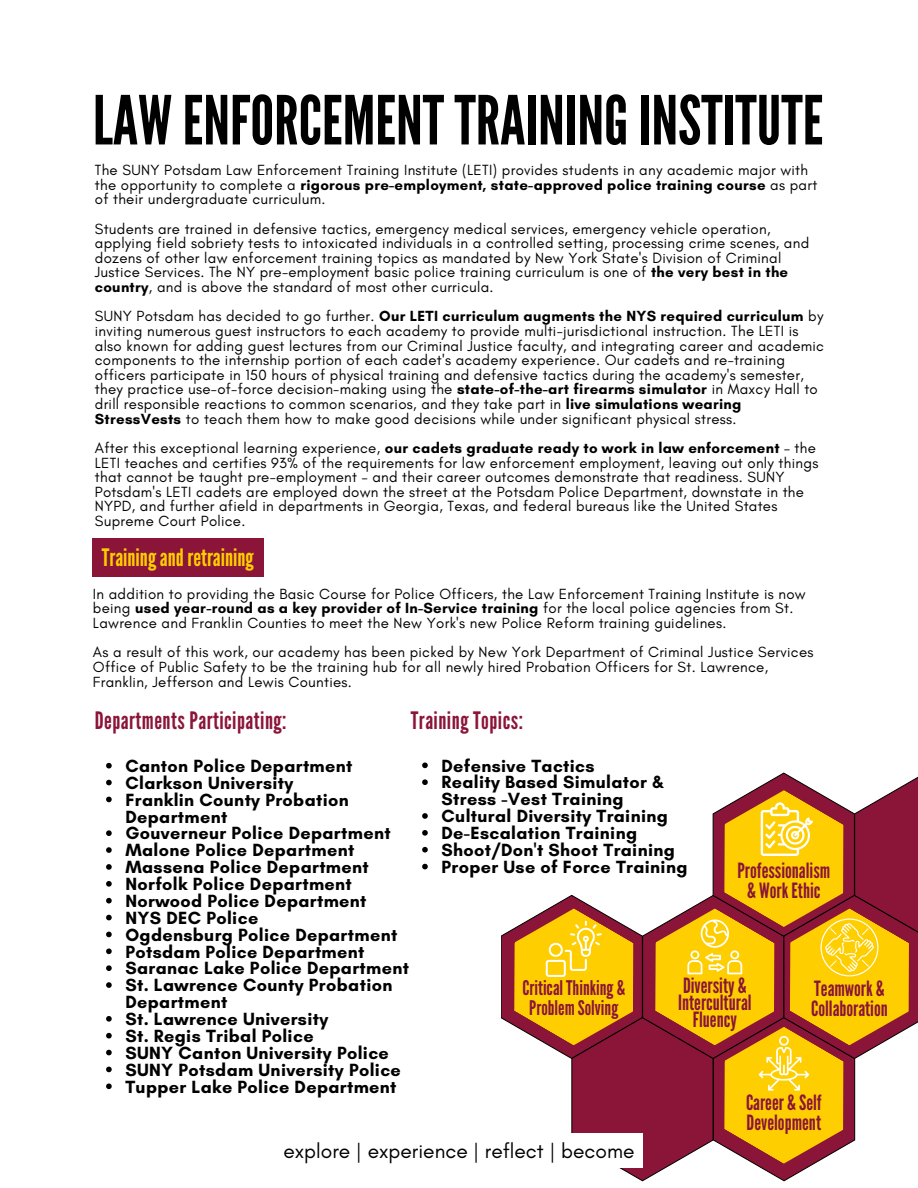
<style>
.page{position:relative;width:918px;height:1188px;background:#fff}
.page>*{position:absolute;margin:0;border:0;box-sizing:border-box;transform-origin:0 0}
.t1{font:67.5px "League Gothic";color:#000}
.t2{font:24px "League Gothic";letter-spacing:.02em;color:#8a1538}
.t3{font:24px "League Gothic";color:#ffce00}
.t4{font:21px/20.2px "League Gothic";color:#8a1538;text-align:center}
.t5{font:21px "Glacial Indifference";color:#000}
.t6{font:20.1px/19.5px "League Gothic";color:#8a1538;text-align:center}
.t7{font:700 18px/16.8px "Glacial Indifference";letter-spacing:.02em;color:#000}
.t8{font:15px/14.7px "Glacial Indifference";letter-spacing:.02em;color:#000}
.s1{font-weight:700}
</style>
<div class="page">
<div style="left:92px;top:539px;width:171px;height:38px;background:#8a1538"></div>
<svg style="left:106px;top:763px;width:6px;height:6px"></svg>
<svg style="left:106px;top:780px;width:6px;height:5px"></svg>
<svg style="left:106px;top:797px;width:6px;height:5px"></svg>
<svg style="left:106px;top:830px;width:6px;height:6px"></svg>
<svg style="left:106px;top:847px;width:6px;height:6px"></svg>
<svg style="left:106px;top:864px;width:6px;height:6px"></svg>
<svg style="left:106px;top:881px;width:6px;height:6px"></svg>
<svg style="left:106px;top:898px;width:6px;height:6px"></svg>
<svg style="left:106px;top:915px;width:6px;height:5px"></svg>
<svg style="left:106px;top:932px;width:6px;height:5px"></svg>
<svg style="left:106px;top:949px;width:6px;height:5px"></svg>
<svg style="left:106px;top:965px;width:6px;height:6px"></svg>
<svg style="left:106px;top:982px;width:6px;height:6px"></svg>
<svg style="left:106px;top:1016px;width:6px;height:6px"></svg>
<svg style="left:106px;top:1033px;width:6px;height:6px"></svg>
<svg style="left:106px;top:1050px;width:6px;height:5px"></svg>
<svg style="left:106px;top:1067px;width:6px;height:5px"></svg>
<svg style="left:106px;top:1084px;width:6px;height:5px"></svg>
<svg style="left:422px;top:763px;width:6px;height:5px"></svg>
<svg style="left:422px;top:779px;width:6px;height:6px"></svg>
<svg style="left:422px;top:813px;width:6px;height:6px"></svg>
<svg style="left:422px;top:830px;width:6px;height:6px"></svg>
<svg style="left:422px;top:847px;width:6px;height:6px"></svg>
<svg style="left:422px;top:864px;width:6px;height:5px"></svg>
<svg style="left:501px;top:773px;width:417px;height:408px"></svg>
<h1 class="t1" style="left:93px;top:81px;width:732px">LAW ENFORCEMENTTRAININGINSTITUTE</h1>
<p class="t8" style="left:95px;top:163px;width:724px">The SUNY Potsdam Law Enforcement Training Institute (LETI) provides students in any academic major with the opportunity to complete a <span class="s1">rigorous pre-employment, state-approved police training course</span> as part of their undergraduate curriculum.</p>
<p class="t8" style="left:95px;top:221px;width:716px">Students are trained in defensive tactics, emergency medical services, emergency vehicle operation, applying field sobriety tests to intoxicated individuals in a controlled setting, processing crime scenes, and dozens of other law enforcement training topics as mandated by New York State's Division of Criminal Justice Services. The NY pre-employment basic police training curriculum is one of <span class="s1">the very best in the country</span>, and is above the standard of most other curricula.</p>
<p class="t8" style="left:95px;top:309px;width:731px">SUNY Potsdam has decided to go further. <span class="s1">Our LETI curriculum augments the NYS required curriculum</span> by inviting numerous guest instructors to each academy to provide multi-jurisdictional instruction. The LETI is also known for adding guest lectures from our Criminal Justice faculty, and integrating career and academic components to the internship portion of each cadet's academy experience. Our cadets and re-training officers participate in 150 hours of physical training and defensive tactics during the academy's semester, they practice use-of-force decision-making using the <span class="s1">state-of-the-art firearms simulator</span> in Maxcy Hall to drill responsible reactions to common scenarios, and they take part in <span class="s1">live simulations wearing StressVests</span> to teach them how to make good decisions while under significant physical stress.</p>
<p class="t8" style="left:95px;top:440px;width:725px">After this exceptional learning experience, <span class="s1">our cadets graduate ready to work in law enforcement</span> – the LETI teaches and certifies 93% of the requirements for law enforcement employment, leaving out only things that cannot be taught pre-employment – and their career outcomes demonstrate that readiness. SUNY Potsdam's LETI cadets are employed down the street at the Potsdam Police Department, downstate in the NYPD, and further afield in departments in Georgia, Texas, and federal bureaus like the United States Supreme Court Police.</p>
<h2 class="t3" style="left:102px;top:543px;width:153px">Trainingandretraining</h2>
<p class="t8" style="left:93px;top:586px;width:714px">In addition to providing the Basic Course for Police Officers, the Law Enforcement Training Institute is now being <span class="s1">used year-round as a key provider of In-Service training</span> for the local police agencies from St.<br>Lawrence and Franklin Counties to meet the New York's new Police Reform training guidelines.</p>
<p class="t8" style="left:93px;top:645px;width:722px">As a result of this work, our academy has been picked by New York Department of Criminal Justice Services<br>Office of Public Safety to be the training hub for all newly hired Probation Officers for St. Lawrence,<br>Franklin, Jefferson and Lewis Counties.</p>
<h2 class="t2" style="left:95px;top:707px;width:193px">Departments Participating:</h2>
<p class="t7" style="left:125px;top:757px;width:285px">Canton Police Department<br>Clarkson University<br>Franklin County Probation<br>Department<br>Gouverneur Police Department<br>Malone Police Department<br>Massena Police Department<br>Norfolk Police Department<br>Norwood Police Department<br>NYS DEC Police<br>Ogdensburg Police Department<br>Potsdam Police Department<br>Saranac Lake Police Department<br>St. Lawrence County Probation<br>Department<br>St. Lawrence University<br>St. Regis Tribal Police<br>SUNY Canton University Police<br>SUNY Potsdam University Police<br>Tupper Lake Police Department</p>
<h2 class="t2" style="left:411px;top:706px;width:114px">Training Topics:</h2>
<p class="t7" style="left:442px;top:757px;width:247px">Defensive Tactics<br>Reality Based Simulator &amp;<br>Stress -Vest Training<br>Cultural Diversity Training<br>De-Escalation Training<br>Shoot/Don't Shoot Training<br>Proper Use of Force Training</p>
<h3 class="t4" style="left:738px;top:860px;width:94px">Professionalism &amp; WorkEthic</h3>
<h3 class="t4" style="left:678px;top:978px;width:75px;line-height:16.8px">Diversity &amp;<br>Intercultural<br>Fluency</h3>
<h3 class="t6" style="left:522px;top:979px;width:104px">CriticalThinking &amp;<br>Problem Solving</h3>
<h3 class="t4" style="left:811px;top:979px;width:78px;text-align:left">Teamwork &amp;<br>Collaboration</h3>
<h3 class="t4" style="left:746px;top:1093px;width:77px;text-align:left">Career &amp; Self<br>Development</h3>
<h3 class="t5" style="left:283px;top:1138px;width:353px">explore | experience | reflect | become</h3>
</div>
